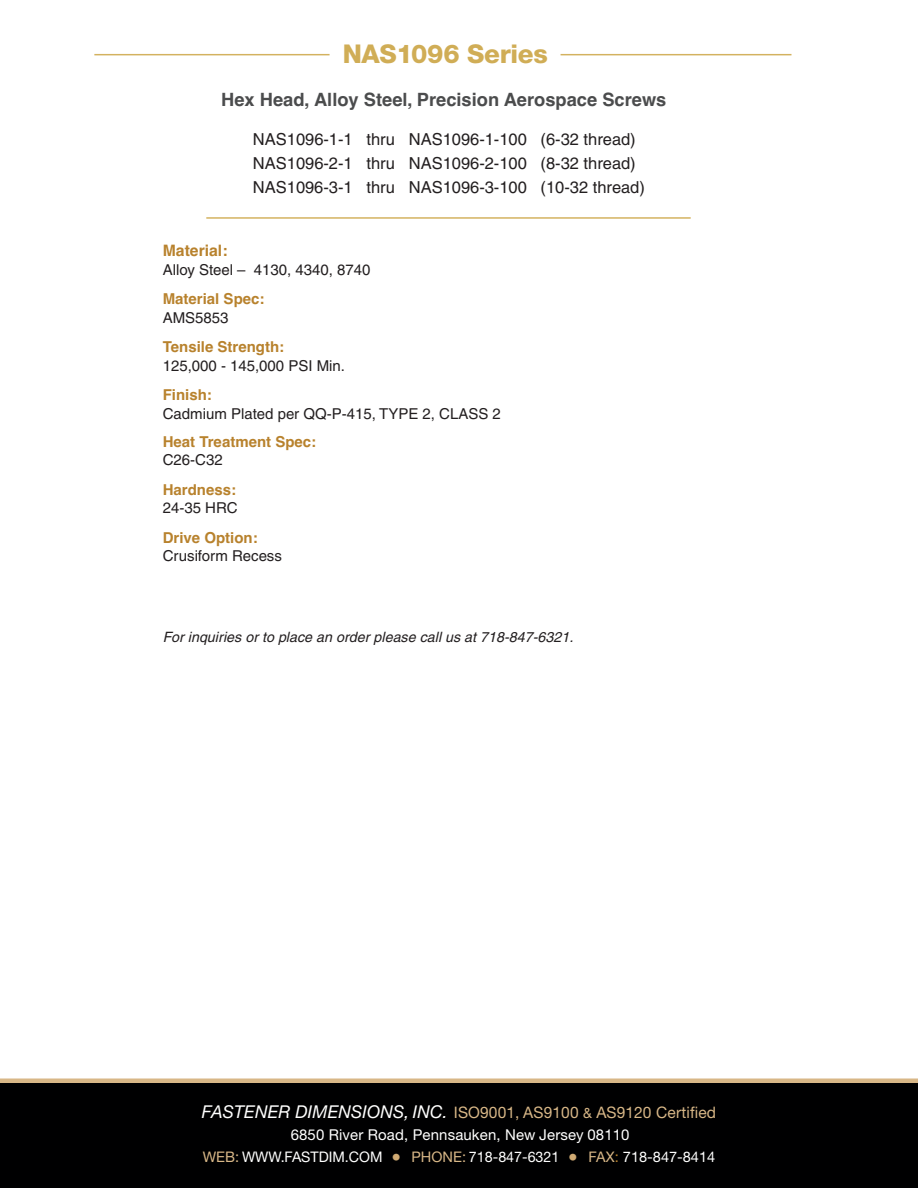
<style>
.page{position:relative;width:918px;height:1188px;background:#fff}
.page>*{position:absolute;margin:0;border:0;box-sizing:border-box;transform-origin:0 0}
.t1{font:800 25.8px "Helvetica Neue";letter-spacing:-.01em;color:#d0ad56}
.t2{font:700 18.3px "Helvetica";color:#4b4c4d}
.t3{font:16.5px/24px "Helvetica";color:#231f20}
.t4{font:15.9px "Helvetica Neue";letter-spacing:.01em;color:#d8b787}
.t5{font:700 15.75px "Helvetica";color:#b8822d}
.t6{font:15px "Helvetica";color:#231f20}
.t7{font:700 15px "Helvetica";color:#b8822d}
.t8{font:15px "Helvetica Neue";letter-spacing:.01em;color:#fff}
.t9{font:14.55px "Helvetica Neue";color:#fff}
.t10{font:italic 14.25px "Helvetica";letter-spacing:.005em;color:#231f20}
.s1{font-style:italic;font-size:17.7px;color:#fff}
.s2{font-size:14.25px}
.s3{color:#d8b787}
.s4{font-size:19.2px;color:#d0aa73}
.s5{color:#b8822d}
</style>
<div class="page">
<div style="left:0;top:1083px;width:918px;height:105px;background:#000001"></div>
<div style="left:0;top:1078px;width:918px;height:5px;background:#d8b787"></div>
<hr style="left:94px;top:54px;width:236px;height:1px;background:#d3b25f">
<hr style="left:561px;top:54px;width:230px;height:1px;background:#d3b25f">
<hr style="left:206px;top:217px;width:485px;height:2px;background:#d3b25f">
<h1 class="t1" style="left:343px;top:45px;width:207px">NAS1096 Series</h1>
<p class="t2" style="left:221px;top:89px;width:447px">Hex Head, Alloy Steel, Precision Aerospace Screws</p>
<p class="t3" style="left:253px;top:129px;width:394px">NAS1096-1-1 thru NAS1096-1-100 (6-32 thread)<br>NAS1096-2-1 thru NAS1096-2-100 (8-32 thread)<br>NAS1096-3-1 thru NAS1096-3-100 (10-32 thread)</p>
<p class="t5" style="left:163px;top:241px;width:66px">Material:</p>
<p class="t6" style="left:163px;top:264px;width:209px">Alloy Steel – 4130, 4340, 8740</p>
<p class="t7" style="left:163px;top:290px;width:103px">Material Spec:</p>
<p class="t6" style="left:163px;top:312px;width:67px">AMS5853</p>
<p class="t7" style="left:163px;top:338px;width:123px">Tensile Strength:</p>
<p class="t6" style="left:163px;top:360px;width:184px">125,000 - 145,000 PSI Min.</p>
<p class="t7" style="left:163px;top:386px;width:51px">Finish:</p>
<p class="t6" style="left:163px;top:408px;width:340px">Cadmium Plated per QQ-P-415, TYPE 2, CLASS 2</p>
<p class="t7" style="left:163px;top:433px;width:155px">Heat Treatment Spec:</p>
<p class="t6" style="left:163px;top:455px;width:61px">C26-C32</p>
<p class="t7" style="left:163px;top:481px;width:75px">Hardness:</p>
<p class="t6" style="left:163px;top:503px;width:76px">24-35 HRC</p>
<p class="t7" style="left:163px;top:529px;width:97px">Drive Option:</p>
<p class="t6" style="left:163px;top:551px;width:121px">Crusiform Recess</p>
<p class="t10" style="left:163px;top:631px;width:412px">For inquiries or to place an order please call us at 718-847-6321.</p>
<p class="t4" style="left:202px;top:1107px;width:516px"><span class="s1">FASTENER DIMENSIONS, INC.</span> ISO9001, AS9100 <span class="s2">&amp;</span> AS9120 Certified</p>
<p class="t8" style="left:291px;top:1129px;width:340px">6850 River Road, Pennsauken, New Jersey 08110</p>
<p class="t9" style="left:203px;top:1152px;width:514px"><span class="s3">WEB:</span> WWW.FASTDIM.COM <span class="s4">•</span> <span class="s3">PHONE:</span> 718-847-6321 <span class="s4">•</span> <span class="s3">FAX</span><span class="s5">:</span> 718-847-8414</p>
</div>
